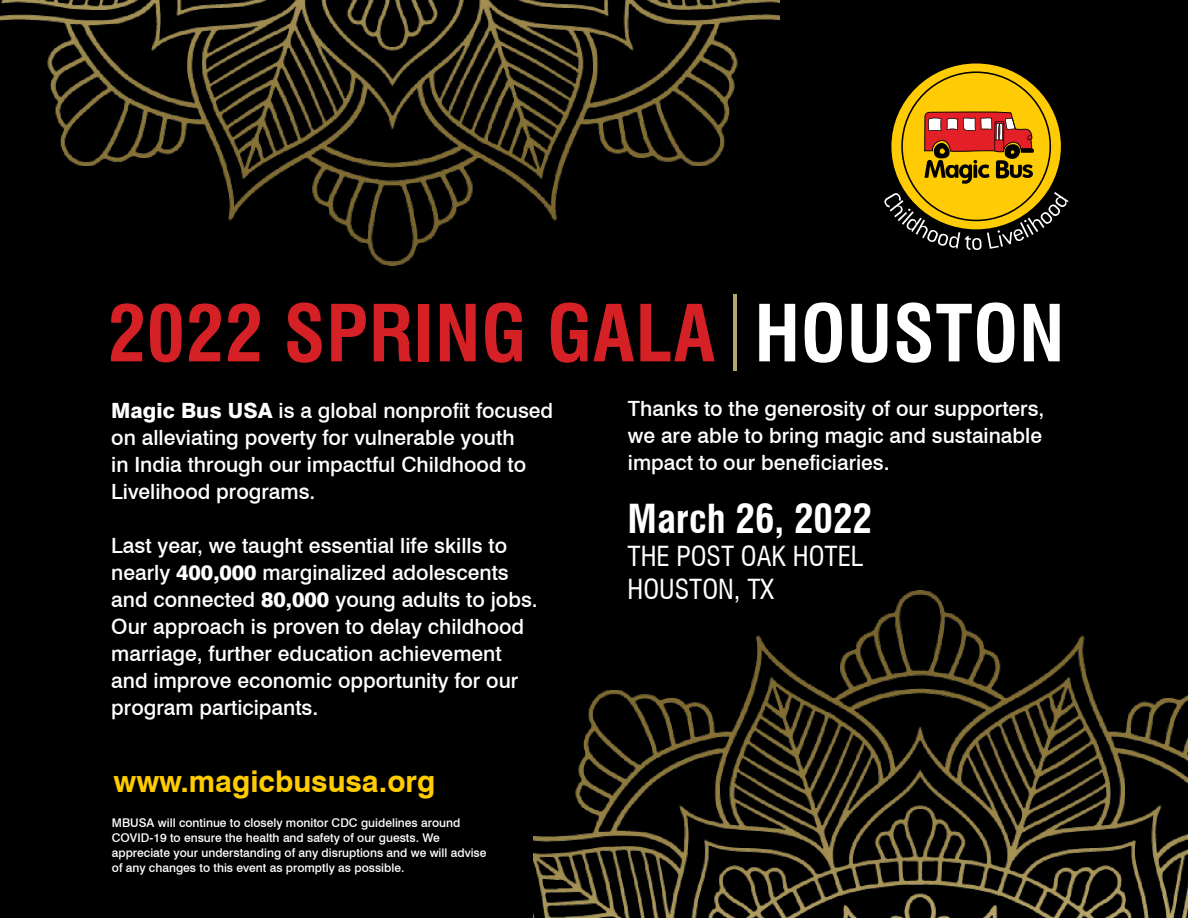
<style>
.page{position:relative;width:1188px;height:918px;background:#000}
.page>*{position:absolute;margin:0;border:0;box-sizing:border-box;transform-origin:0 0}
.t1{font:700 condensed 76.5px "Swiss 721 BT";letter-spacing:.01em;color:#d52125}
.t2{font:700 condensed 39px "Swiss 721 BT";color:#fff}
.t3{font:700 30px "Swiss 721 BT";color:#fc0}
.t4{font:condensed 27px/33px "Swiss 721 BT";color:#fff}
.t5{font:500 21px/27px "Swiss 721 BT";color:#fff}
.t6{font:500 12px/15px "Swiss 721 BT";color:#fff}
.s1{font-weight:300;color:#b8a567}
.s2{color:#fff}
.s3{font-weight:800}
</style>
<div class="page">
<img style="left:0;top:0;width:780px;height:266px">
<svg style="left:884px;top:71px;width:185px;height:179px"></svg>
<img style="left:534px;top:590px;width:654px;height:328px">
<h1 class="t1" style="left:108px;top:288px;width:958px">2022 SPRING GALA<span class="s1">|</span><span class="s2">HOUSTON</span></h1>
<p class="t5" style="left:628px;top:395px;width:418px;text-align:justify">Thanks to the generosity of our supporters, we are able to bring magic and sustainable impact to our beneficiaries.</p>
<h2 class="t2" style="left:628px;top:495px;width:246px">March 26, 2022</h2>
<p class="t4" style="left:628px;top:539px;width:238px">THE POST OAK HOTEL<br>HOUSTON, TX</p>
<p class="t5" style="left:111px;top:397px;width:443px"><span class="s3">Magic Bus USA</span> is a global nonprofit focused on alleviating poverty for vulnerable youth<br>in India through our impactful Childhood to Livelihood programs.</p>
<p class="t5" style="left:111px;top:532px;width:428px">Last year, we taught essential life skills to nearly <span class="s3">400,000</span> marginalized adolescents and connected <span class="s3">80,000</span> young adults to jobs.<br>Our approach is proven to delay childhood marriage, further education achievement and improve economic opportunity for our program participants.</p>
<h3 class="t3" style="left:113px;top:763px;width:324px">www.magicbususa.org</h3>
<p class="t6" style="left:112px;top:815px;width:376px">MBUSA will continue to closely monitor CDC guidelines around COVID-19 to ensure the health and safety of our guests. We appreciate your understanding of any disruptions and we will advise of any changes to this event as promptly as possible.</p>
</div>
